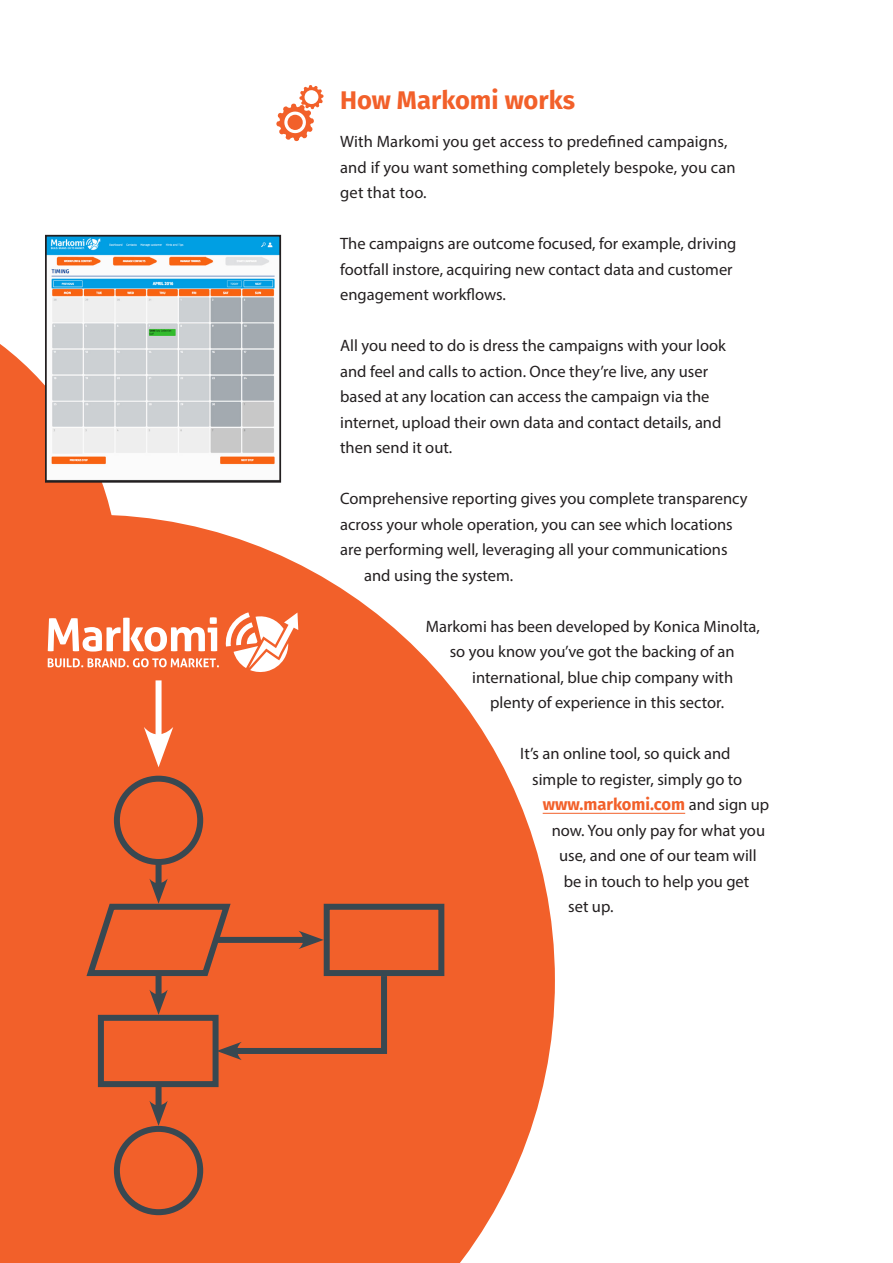
<style>
.page{position:relative;width:893px;height:1263px;background:#fff}
.page>*{position:absolute;margin:0;border:0;box-sizing:border-box;transform-origin:0 0}
.t1{font:700 25.5px "Fira Sans";color:#f2602a}
.t2{font:16.5px/25.5px "Myriad Pro";color:#231f20}
.t3{font:700 16.5px "Fira Sans";color:#f2602a}
.s1{font-family:"Myriad Pro";font-weight:400;color:#231f20}
</style>
<div class="page">
<hr style="left:543px;top:813px;width:142px;height:1px;background:#f2602a">
<svg style="left:276px;top:85px;width:48px;height:56px"></svg>
<div style="left:287px;top:115px;width:16px;height:15px;background:#f2602a;border-radius:50%"></div>
<svg style="left:0;top:515px;width:555px;height:748px;fill:#f2602a"></svg>
<div style="left:0;top:344px;width:119px;height:537px;background:#f2602a"></div>
<img style="left:48px;top:238px;width:230px;height:242px">
<div style="left:45px;top:235px;width:236px;height:248px;border:2px solid #231f20"></div>
<svg style="left:48px;top:612px;width:250px;height:61px"></svg>
<div style="left:156px;top:680px;width:6px;height:64px;background:#fff"></div>
<svg style="left:144px;top:727px;width:29px;height:40px"></svg>
<div style="left:324px;top:904px;width:120px;height:72px;background:#f2602a;border:6px solid #384851"></div>
<div style="left:156px;top:817px;width:6px;height:72px;background:#384851"></div>
<div style="left:156px;top:1039px;width:6px;height:72px;background:#384851"></div>
<svg style="left:149px;top:1101px;width:19px;height:25px"></svg>
<div style="left:117px;top:779px;width:83px;height:83px;background:#f2602a;border-radius:50%"></div>
<div style="left:114px;top:776px;width:89px;height:89px;border:6px solid #384851;border-radius:50%"></div>
<div style="left:117px;top:1129px;width:83px;height:83px;background:#f2602a;border-radius:50%"></div>
<div style="left:114px;top:1126px;width:89px;height:89px;border:6px solid #384851;border-radius:50%"></div>
<svg style="left:82px;top:878px;width:308px;height:182px;background:#dc5d2e"></svg>
<div style="left:98px;top:1015px;width:121px;height:72px;background:#f2602a;border:6px solid #384851"></div>
<h1 class="t1" style="left:340px;top:82px;width:236px">How Markomi works</h1>
<p class="t2" style="left:340px;top:129px;width:397px">With Markomi you get access to predefined campaigns, and if you want something completely bespoke, you can get that too.</p>
<p class="t2" style="left:340px;top:231px;width:398px">The campaigns are outcome focused, for example, driving footfall instore, acquiring new contact data and customer engagement workflows.</p>
<p class="t2" style="left:340px;top:333px;width:387px">All you need to do is dress the campaigns with your look and feel and calls to action. Once they’re live, any user based at any location can access the campaign via the internet, upload their own data and contact details, and then send it out.</p>
<p class="t2" style="left:340px;top:486px;width:409px">Comprehensive reporting gives you complete transparency</p>
<p class="t2" style="left:340px;top:511px;width:394px">across your whole operation, you can see which locations</p>
<p class="t2" style="left:340px;top:537px;width:389px">are performing well, leveraging all your communications</p>
<p class="t2" style="left:364px;top:562px;width:151px">and using the system.</p>
<p class="t2" style="left:426px;top:613px;width:336px">Markomi has been developed by Konica Minolta,</p>
<p class="t2" style="left:450px;top:639px;width:286px">so you know you’ve got the backing of an</p>
<p class="t2" style="left:472px;top:664px;width:262px">international, blue chip company with</p>
<p class="t2" style="left:490px;top:690px;width:235px">plenty of experience in this sector.</p>
<p class="t2" style="left:520px;top:741px;width:212px">It’s an online tool, so quick and</p>
<p class="t2" style="left:532px;top:766px;width:212px">simple to register, simply go to</p>
<p class="t3" style="left:543px;top:793px;width:228px">www.markomi.com <span class="s1">and sign up</span></p>
<p class="t2" style="left:552px;top:817px;width:215px">now. You only pay for what you</p>
<p class="t2" style="left:559px;top:843px;width:199px">use, and one of our team will</p>
<p class="t2" style="left:564px;top:868px;width:187px">be in touch to help you get</p>
<p class="t2" style="left:568px;top:894px;width:47px">set up.</p>
</div>
